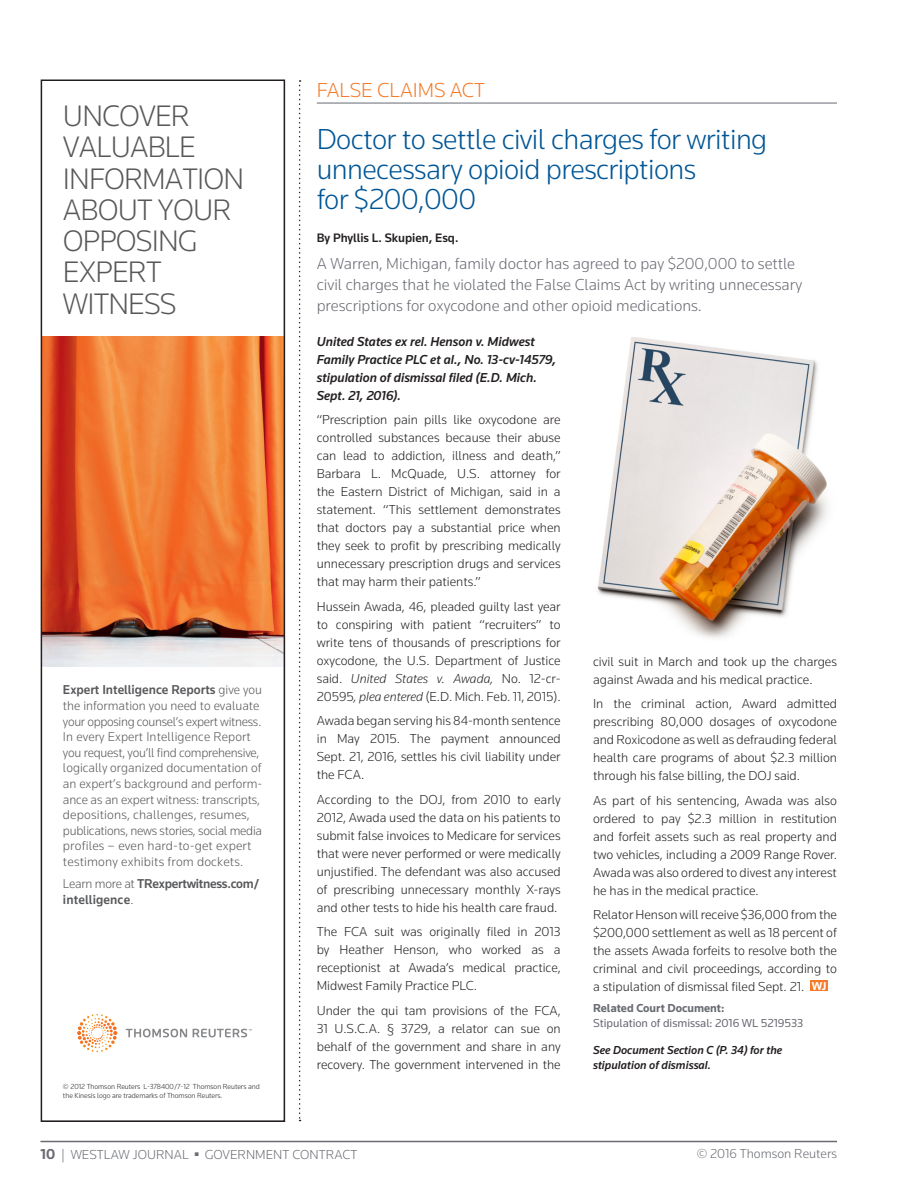
<style>
.page{position:relative;width:918px;height:1188px;background:#fff}
.page>*{position:absolute;margin:0;border:0;box-sizing:border-box;transform-origin:0 0}
.t1{font:300 30.75px/31.2px "Knowledge";letter-spacing:-.03em;color:#57585a}
.CT{font:300 30px/30px "Knowledge";letter-spacing:-.02em;color:#005595}
.CN{font:300 21px "Knowledge";letter-spacing:-.005em;color:#f47b2a}
.IM{font:300 16.5px/21px "Knowledge";color:#696b73}
.t2{font:300 13.5px/18px "Knowledge";color:#231f20;text-align:justify}
.REF2{font:italic 500 13.5px/18px "Knowledge";color:#231f20}
.t3{font:300 13.5px "Knowledge";color:#696b73}
.t4{font:300 13.35px/15.6px "Knowledge";color:#57585a}
.t5{font:500 13.35px/15.6px "Knowledge";letter-spacing:-.02em;color:#57585a}
.AU{font:500 12.75px "Knowledge";color:#231f20}
.SEE_Doc_Section{font:italic 500 12px/15px "Knowledge";color:#231f20}
.AN{font:12px "Knowledge";color:#696b73}
.AN_Head{font:700 12px "Knowledge";color:#696b73}
.t6{font:700 11.85px "Knowledge";color:#fff}
.t7{font:300 7.65px/9.1px "Knowledge";letter-spacing:-.005em;color:#231f20}
.s1{font-weight:500}
.s2{font-weight:300}
.s3{font-style:italic}
.s4{font-weight:700;font-size:15px}
</style>
<div class="page">
<hr style="left:40px;top:1141px;width:797px;height:1px;background:#696b73">
<hr style="left:317px;top:103px;width:520px;height:1px;background:#696b73">
<img style="left:597px;top:337px;width:230px;height:301px">
<div style="left:810px;top:980px;width:18px;height:11px;background:#f47b2a"></div>
<svg style="left:299px;top:80px;width:2px;height:1041px"></svg>
<img style="left:44px;top:337px;width:238px;height:329px">
<svg style="left:126px;top:1029px;width:126px;height:8px"></svg>
<svg style="left:77px;top:1014px;width:40px;height:26px"></svg>
<div style="left:41px;top:80px;width:244px;height:1042px;border:2px solid #231f20"></div>
<p class="t1" style="left:63px;top:103px;width:183px">UNCOVER<br>VALUABLE<br>INFORMATION<br>ABOUT YOUR<br>OPPOSING<br>EXPERT<br>WITNESS</p>
<p class="t4" style="left:63px;top:683px;width:201px"><span class="s1">Expert Intelligence Reports</span> give you the information you need to evaluate your opposing counsel’s expert witness.<br>In every Expert Intelligence Report you request, you’ll find comprehensive, logically organized documentation of an expert’s background and perform&shy;ance as an expert witness: transcripts, depositions, challenges, resumes, publications, news stories, social media profiles – even hard-to-get expert testimony exhibits from dockets.</p>
<p class="t5" style="left:63px;top:877px;width:198px"><span class="s2">Learn more at</span> TRexpertwitness.com/ intelligence<span class="s2">.</span></p>
<p class="t7" style="left:63px;top:1083px;width:198px">© 2012 Thomson Reuters L-378400/7-12 Thomson Reuters and the Kinesis logo are trademarks of Thomson Reuters.</p>
<p class="CN" style="left:317px;top:77px;width:170px">FALSE CLAIMS ACT</p>
<p class="CT" style="left:317px;top:123px;width:452px">Doctor to settle civil charges for writing unnecessary opioid prescriptions<br>for $200,000</p>
<p class="AU" style="left:317px;top:229px;width:143px">By Phyllis L. Skupien, Esq.</p>
<p class="IM" style="left:317px;top:253px;width:487px">A Warren, Michigan, family doctor has agreed to pay $200,000 to settle civil charges that he violated the False Claims Act by writing unnecessary prescriptions for oxycodone and other opioid medications.</p>
<p class="REF2" style="left:317px;top:332px;width:241px">United States ex rel. Henson v. Midwest Family Practice PLC et al., No. 13-cv-14579, stipulation of dismissal filed (E.D. Mich.<br>Sept. 21, 2016).</p>
<p class="t2" style="left:317px;top:410px;width:245px">“Prescription pain pills like oxycodone are controlled substances because their abuse can lead to addiction, illness and death,” Barbara L. McQuade, U.S. attorney for the Eastern District of Michigan, said in a statement. “This settlement demonstrates that doctors pay a substantial price when they seek to profit by prescribing medically unnecessary prescription drugs and services that may harm their patients.”</p>
<p class="t2" style="left:317px;top:597px;width:245px">Hussein Awada, 46, pleaded guilty last year to conspiring with patient “recruiters” to write tens of thousands of prescriptions for oxycodone, the U.S. Department of Justice said. <span class="s3">United States v. Awada,</span> No. 12-cr-20595<span class="s3">, plea entered</span> (E.D. Mich. Feb. 11, 2015).</p>
<p class="t2" style="left:317px;top:711px;width:245px">Awada began serving his 84-month sentence in May 2015. The payment announced Sept. 21, 2016, settles his civil liability under the FCA.</p>
<p class="t2" style="left:317px;top:790px;width:245px">According to the DOJ, from 2010 to early 2012, Awada used the data on his patients to submit false invoices to Medicare for services that were never performed or were medically unjustified. The defendant was also accused of prescribing unnecessary monthly X-rays and other tests to hide his health care fraud.</p>
<p class="t2" style="left:317px;top:922px;width:245px">The FCA suit was originally filed in 2013 by Heather Henson, who worked as a receptionist at Awada’s medical practice, Midwest Family Practice PLC.</p>
<p class="t2" style="left:317px;top:1001px;width:245px">Under the qui tam provisions of the FCA, 31 U.S.C.A. § 3729, a relator can sue on behalf of the government and share in any recovery. The government intervened in the</p>
<p class="t2" style="left:593px;top:652px;width:245px">civil suit in March and took up the charges against Awada and his medical practice.</p>
<p class="t2" style="left:593px;top:695px;width:245px">In the criminal action, Award admitted prescribing 80,000 dosages of oxycodone and Roxicodone as well as defrauding federal health care programs of about $2.3 million through his false billing, the DOJ said.</p>
<p class="t2" style="left:593px;top:791px;width:245px">As part of his sentencing, Awada was also ordered to pay $2.3 million in restitution and forfeit assets such as real property and two vehicles, including a 2009 Range Rover.<br>Awada was also ordered to divest any interest he has in the medical practice.</p>
<p class="t2" style="left:593px;top:906px;width:245px">Relator Henson will receive $36,000 from the $200,000 settlement as well as 18 percent of the assets Awada forfeits to resolve both the criminal and civil proceedings, according to a stipulation of dismissal filed Sept. 21.</p>
<p class="t6" style="left:812px;top:979px;width:16px">WJ</p>
<p class="AN_Head" style="left:593px;top:1001px;width:133px">Related Court Document:</p>
<p class="AN" style="left:593px;top:1015px;width:212px">Stipulation of dismissal: 2016 WL 5219533</p>
<p class="SEE_Doc_Section" style="left:593px;top:1042px;width:191px">See Document Section C (P. 34) for the stipulation of dismissal.</p>
<p class="t3" style="left:40px;top:1146px;width:318px"><span class="s4">10</span> | WESTLAW JOURNAL ■ GOVERNMENT CONTRACT</p>
<p class="t3" style="left:697px;top:1145px;width:142px">© 2016 Thomson Reuters</p>
</div>
